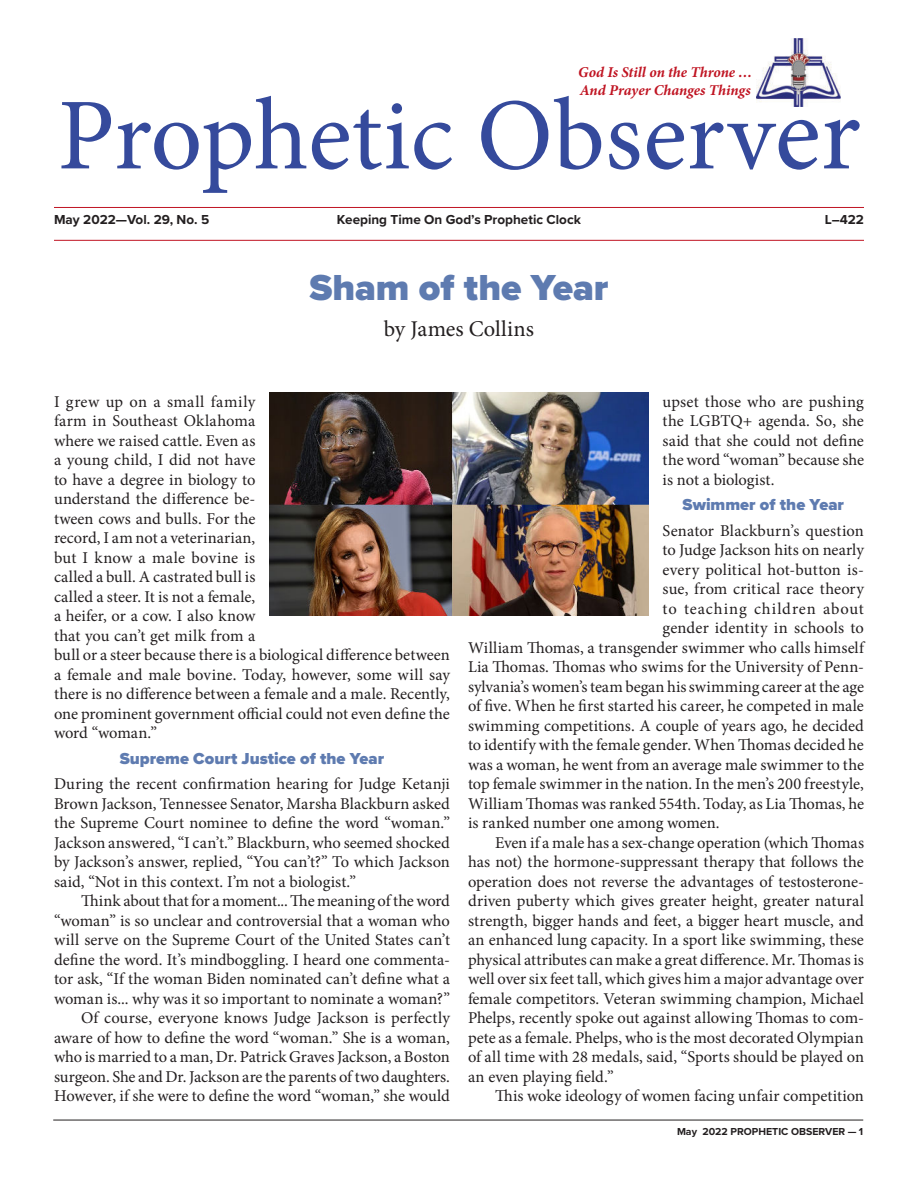
<style>
.page{position:relative;width:918px;height:1188px;background:#fff}
.page>*{position:absolute;margin:0;border:0;box-sizing:border-box;transform-origin:0 0}
.t1{font:102px "Minion Pro";color:#354a9c}
.t2{font:900 37.5px "Proxima Nova";letter-spacing:-.005em;color:#5e7bb0}
.t3{font:22.5px "Minion Pro";letter-spacing:.005em;color:#231f20}
.t4{font:16.5px/19.5px "Minion Pro";color:#231f20;text-align:justify}
.t5{font:900 16.5px "Proxima Nova";color:#5e7bb0}
.t6{font:16.5px "Minion Pro";letter-spacing:.05em;color:#231f20}
.t7{font:italic 700 15px/18px "Minion Pro";letter-spacing:-.005em;color:#c01422}
.t8{font:700 13.5px "Proxima Nova";color:#231f20}
.t9{font:700 10.5px "Proxima Nova";color:#231f20}
.s1{font-size:108px}
</style>
<div class="page">
<hr style="left:53px;top:1120px;width:810px;height:1px;background:#231f20">
<hr style="left:54px;top:240px;width:810px;height:1px;background:#c01422">
<hr style="left:54px;top:207px;width:810px;height:1px;background:#c01422">
<img style="left:757px;top:39px;width:84px;height:67px">
<img style="left:270px;top:392px;width:378px;height:224px">
<p class="t7" style="left:578px;top:65px;width:176px">God Is Still on the Throne …<br>And Prayer Changes Things</p>
<h1 class="t1" style="left:57px;top:96px;width:805px">Prophetic Observ<span class="s1">er</span></h1>
<p class="t8" style="left:54px;top:214px;width:157px">May 2022—Vol. 29, No. 5</p>
<p class="t8" style="left:337px;top:214px;width:246px">Keeping Time On God’s Prophetic Clock</p>
<p class="t8" style="left:825px;top:214px;width:41px">L–422</p>
<h2 class="t2" style="left:309px;top:272px;width:301px">Sham of the Year</h2>
<h3 class="t3" style="left:384px;top:320px;width:152px">by James Collins</h3>
<p class="t4" style="left:54px;top:393px;width:398px;text-align:left">I grew up on a small family<br>farm in Southeast Oklahoma<br>where we raised cattle. Even as<br>a young child, I did not have<br>to have a degree in biology to<br>understand the difference be-<br>tween cows and bulls. For the<br>record, I am not a veterinarian,<br>but I know a male bovine is<br>called a bull. A castrated bull is<br>called a steer. It is not a female,<br>a heifer, or a cow. I also know<br>that you can’t get milk from a<br>bull or a steer because there is a biological difference between a female and male bovine. Today, however, some will say there is no difference between a female and a male. Recently, one prominent government official could not even define the word “woman.”</p>
<p class="t5" style="left:120px;top:751px;width:266px">Supreme Court Justice of the Year</p>
<p class="t4" style="left:54px;top:776px;width:398px">During the recent confirmation hearing for Judge Ketanji Brown Jackson, Tennessee Senator, Marsha Blackburn asked the Supreme Court nominee to define the word “woman.” Jackson answered, “I can’t.” Blackburn, who seemed shocked by Jackson’s answer, replied, “You can’t?” To which Jackson said, “Not in this context. I’m not a biologist.”</p>
<p class="t4" style="left:54px;top:893px;width:398px;text-align:right">Think about that for a moment... The meaning of the word “woman” is so unclear and controversial that a woman who will serve on the Supreme Court of the United States can’t define the word. It’s mindboggling. I heard one commenta&shy;tor ask, “If the woman Biden nominated can’t define what a woman is... why was it so important to nominate a woman?” Of course, everyone knows Judge Jackson is perfectly aware of how to define the word “woman.” She is a woman, who is married to a man, Dr. Patrick Graves Jackson, a Boston surgeon. She and Dr. Jackson are the parents of two daughters.<br>However, if she were to define the word “woman,” she would</p>
<p class="t4" style="left:663px;top:393px;width:203px">upset those who are pushing the LGBTQ+ agenda. So, she said that she could not define the word “woman” because she is not a biologist.</p>
<p class="t5" style="left:683px;top:498px;width:163px">Swimmer of the Year</p>
<p class="t4" style="left:663px;top:522px;width:203px">Senator Blackburn’s question</p>
<p class="t4" style="left:663px;top:542px;width:203px">to Judge Jackson hits on nearly</p>
<p class="t4" style="left:663px;top:561px;width:203px">every political hot-button is-</p>
<p class="t4" style="left:663px;top:581px;width:203px">sue, from critical race theory</p>
<p class="t6" style="left:663px;top:602px;width:203px">to teaching children about</p>
<p class="t4" style="left:663px;top:620px;width:203px">gender identity in schools to</p>
<p class="t4" style="left:468px;top:639px;width:397px">William Thomas, a transgender swimmer who calls himself</p>
<p class="t4" style="left:468px;top:659px;width:397px">Lia Thomas. Thomas who swims for the University of Penn-</p>
<p class="t4" style="left:468px;top:678px;width:398px">sylvania’s women’s team began his swimming career at the age</p>
<p class="t4" style="left:468px;top:698px;width:397px">of five. When he first started his career, he competed in male</p>
<p class="t4" style="left:468px;top:717px;width:397px">swimming competitions. A couple of years ago, he decided</p>
<p class="t4" style="left:468px;top:737px;width:397px">to identify with the female gender. When Thomas decided he</p>
<p class="t4" style="left:468px;top:756px;width:398px">was a woman, he went from an average male swimmer to the</p>
<p class="t4" style="left:468px;top:776px;width:397px">top female swimmer in the nation. In the men’s 200 freestyle,</p>
<p class="t4" style="left:468px;top:795px;width:398px">William Thomas was ranked 554th. Today, as Lia Thomas, he</p>
<p class="t4" style="left:468px;top:815px;width:253px">is ranked number one among women.</p>
<p class="t4" style="left:495px;top:834px;width:371px">Even if a male has a sex-change operation (which Thomas</p>
<p class="t4" style="left:468px;top:854px;width:397px">has not) the hormone-suppressant therapy that follows the</p>
<p class="t4" style="left:468px;top:873px;width:397px">operation does not reverse the advantages of testosterone-</p>
<p class="t4" style="left:468px;top:893px;width:398px">driven puberty which gives greater height, greater natural</p>
<p class="t4" style="left:468px;top:912px;width:398px">strength, bigger hands and feet, a bigger heart muscle, and</p>
<p class="t4" style="left:468px;top:932px;width:397px">an enhanced lung capacity. In a sport like swimming, these</p>
<p class="t4" style="left:468px;top:951px;width:397px">physical attributes can make a great difference. Mr. Thomas is</p>
<p class="t4" style="left:468px;top:971px;width:398px">well over six feet tall, which gives him a major advantage over</p>
<p class="t4" style="left:468px;top:990px;width:398px">female competitors. Veteran swimming champion, Michael</p>
<p class="t4" style="left:468px;top:1010px;width:397px">Phelps, recently spoke out against allowing Thomas to com-</p>
<p class="t4" style="left:468px;top:1029px;width:397px">pete as a female. Phelps, who is the most decorated Olympian</p>
<p class="t4" style="left:468px;top:1049px;width:398px">of all time with 28 medals, said, “Sports should be played on</p>
<p class="t4" style="left:468px;top:1068px;width:147px">an even playing field.”</p>
<p class="t4" style="left:495px;top:1088px;width:370px">This woke ideology of women facing unfair competition</p>
<p class="t9" style="left:677px;top:1127px;width:188px">May 2022 PROPHETIC OBSERVER — 1</p>
</div>
